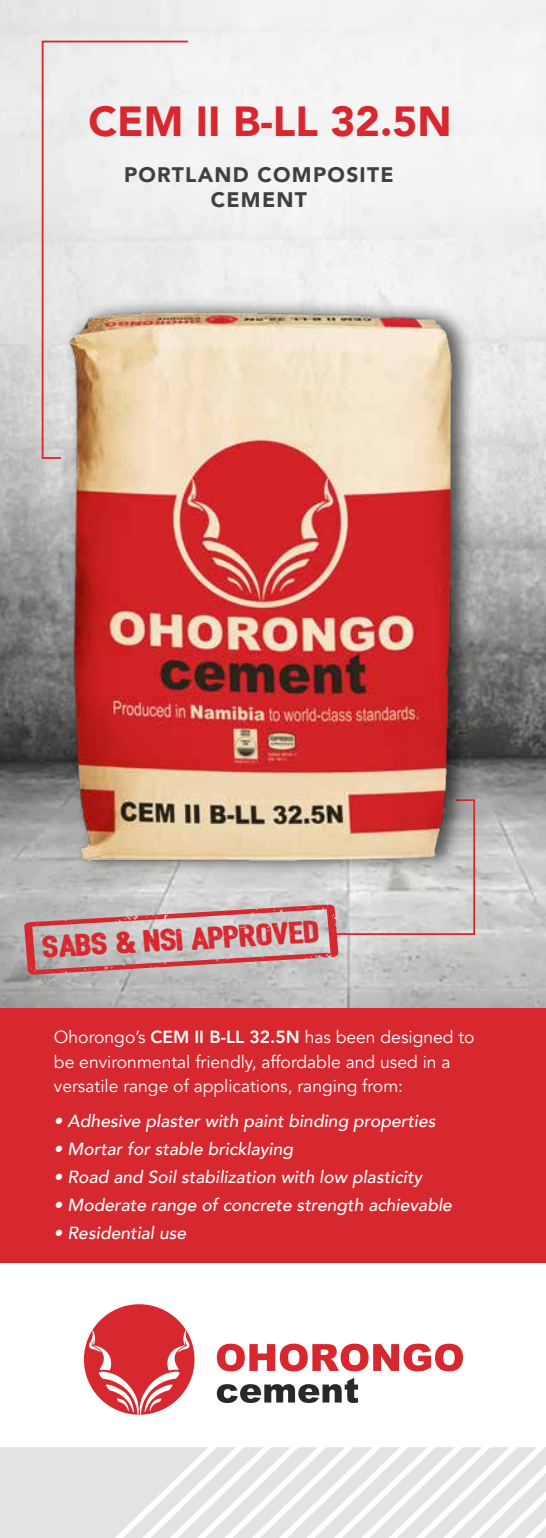
<style>
.page{position:relative;width:546px;height:1538px;background:#fff}
.page>*{position:absolute;margin:0;border:0;box-sizing:border-box;transform-origin:0 0}
.t1{font:900 42px "Avenir";color:#d7282f}
.t2{font:30.28px "Bushcraft distress";color:#d7282f;scale:1.16 1}
.t3{font:900 21px/24.5px "Avenir";letter-spacing:.06em;color:#3e4041;text-align:center}
.t4{font:italic 500 17.5px "Avenir";color:#fff}
.t5{font:17.5px/24.5px "Avenir";color:#fff}
.s1{font-family:"Londrina Solid"}
.s2{font-weight:800}
</style>
<div class="page">
<img style="left:0;top:0;width:546px;height:1008px">
<svg style="left:18px;top:876px;width:326px;height:127px;background:#c3b5b5"></svg>
<svg style="left:41px;top:40px;width:149px;height:420px"></svg>
<svg style="left:327px;top:875px;width:149px;height:61px;background:#d4c6c6"></svg>
<svg style="left:0;top:1447px;width:546px;height:91px"></svg>
<div style="left:0;top:1008px;width:546px;height:255px;background:#d7282f"></div>
<img style="left:42px;top:293px;width:428px;height:593px">
<svg style="left:217px;top:1343px;width:246px;height:28px"></svg>
<svg style="left:217px;top:1378px;width:141px;height:25px"></svg>
<div style="left:84px;top:1304px;width:110px;height:111px;background:#d7282f;border-radius:50%"></div>
<svg style="left:89px;top:1330px;width:101px;height:85px"></svg>
<h1 class="t1" style="left:88px;top:86px;width:365px">CEM II B-LL 32.5N</h1>
<p class="t3" style="left:124px;top:162px;width:271px">PORTLAND COMPOSITE<br>CEMENT</p>
<h2 class="t2" style="left:42px;top:929px;width:240px;rotate:-3deg">SABS <span class="s1">&amp;</span> NSI APPROVED</h2>
<p class="t5" style="left:54px;top:1025px;width:422px">Ohorongo’s <span class="s2">CEM II B-LL 32.5N</span> has been designed to be environmental friendly, affordable and used in a versatile range of applications, ranging from:</p>
<p class="t4" style="left:54px;top:1110px;width:383px">• Adhesive plaster with paint binding properties</p>
<p class="t4" style="left:54px;top:1138px;width:241px">• Mortar for stable bricklaying</p>
<p class="t4" style="left:54px;top:1166px;width:370px">• Road and Soil stabilization with low plasticity</p>
<p class="t4" style="left:54px;top:1194px;width:399px">• Moderate range of concrete strength achievable</p>
<p class="t4" style="left:54px;top:1222px;width:134px">• Residential use</p>
</div>
